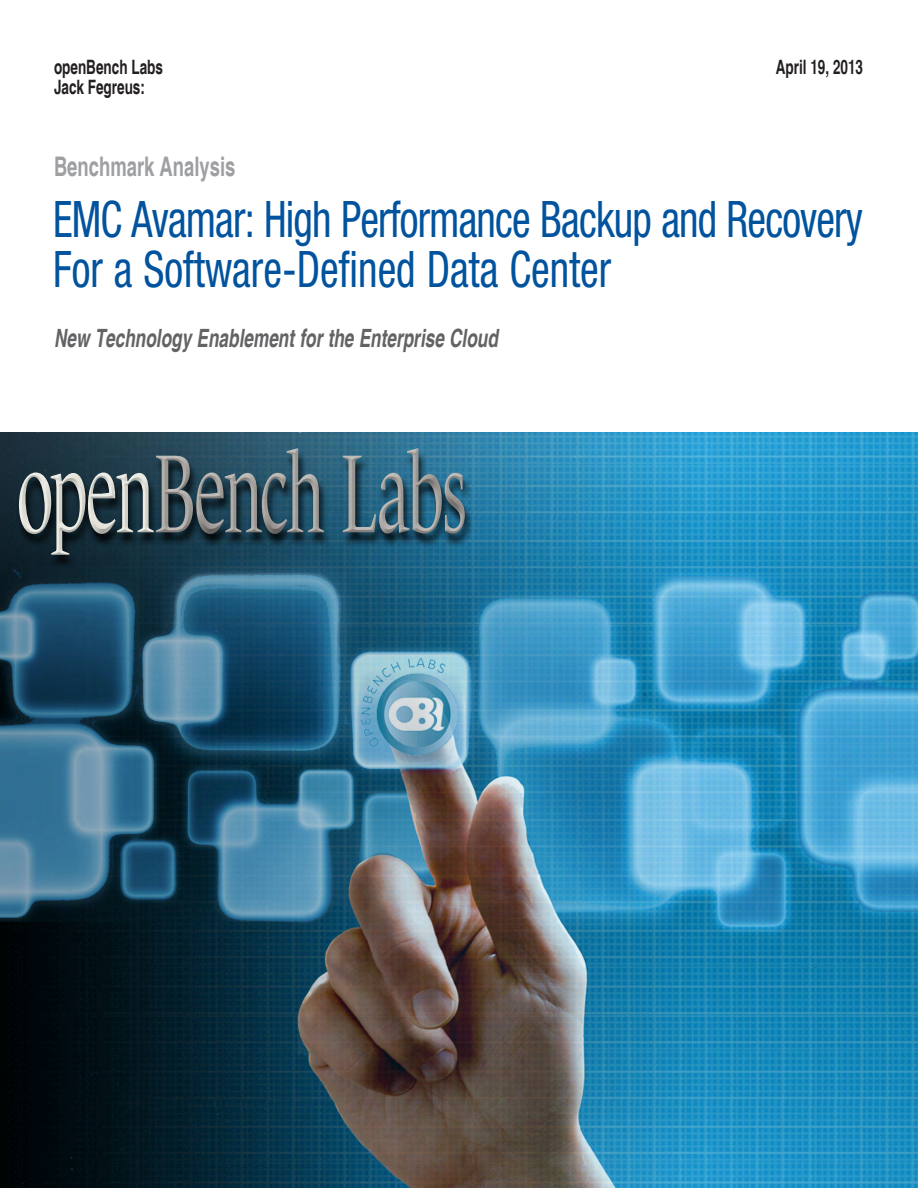
<style>
.page{position:relative;width:918px;height:1188px;background:#fff}
.page>*{position:absolute;margin:0;border:0;box-sizing:border-box;transform-origin:0 0}
.EB_Cover_Title{font:condensed 50.4px/49.5px "Helvetica Neue LT Std";letter-spacing:-.02em;color:#01539e;scale:.83 1}
.EB_Cover_Headed{font:700 condensed 27px "Helvetica";color:#9d9fa2;scale:.83 1}
.EB_Cover_Subhead{font:italic 700 condensed 25.2px "Helvetica";color:#636366;scale:.83 1}
.EB_Cover_top{font:700 condensed 19.8px "Helvetica";color:#231f20;scale:.83 1}
</style>
<div class="page">
<img style="left:0;top:432px;width:918px;height:756px">
<img style="left:19px;top:448px;width:446px;height:86px">
<p class="EB_Cover_top" style="left:54px;top:55px;width:133px">openBench Labs</p>
<p class="EB_Cover_top" style="left:54px;top:75px;width:111px">Jack Fegreus:</p>
<p class="EB_Cover_Headed" style="left:54px;top:150px;width:220px">Benchmark Analysis</p>
<p class="EB_Cover_top" style="left:776px;top:55px;width:107px">April 19, 2013</p>
<p class="EB_Cover_Title" style="left:53px;top:194px;width:977px">EMC Avamar: High Performance Backup and Recovery<br>For a Software-Defined Data Center</p>
<p class="EB_Cover_Subhead" style="left:54px;top:322px;width:536px">New Technology Enablement for the Enterprise Cloud</p>
</div>
